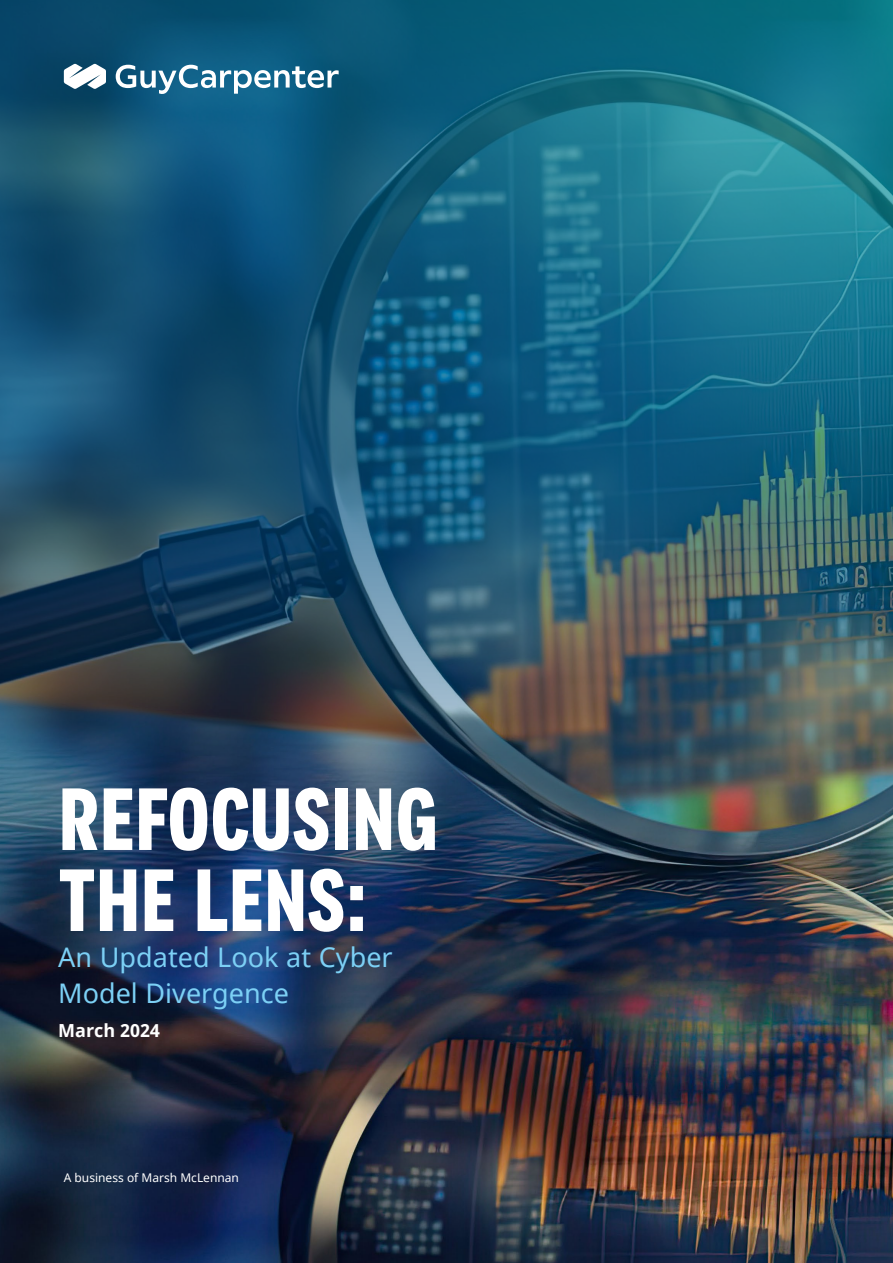
<style>
.page{position:relative;width:893px;height:1263px;background:#fff}
.page>*{position:absolute;margin:0;border:0;box-sizing:border-box;transform-origin:0 0}
.t1{font:700 81px/81px "MMC Display Condensed";color:#fff}
.t2{font:27px/36px "Noto Sans";color:#7cd0f5}
.t3{font:700 18px "Noto Sans";color:#fff}
.t4{font:12px "Noto Sans";color:#fff}
</style>
<div class="page">
<img style="left:0;top:0;width:893px;height:1263px">
<svg style="left:116px;top:65px;width:223px;height:29px"></svg>
<svg style="left:64px;top:64px;width:42px;height:25px"></svg>
<h1 class="t1" style="left:58px;top:779px;width:381px">REFOCUSING<br>THE LENS:</h1>
<p class="t2" style="left:58px;top:940px;width:336px">An Updated Look at Cyber<br>Model Divergence</p>
<p class="t3" style="left:58px;top:1018px;width:103px">March 2024</p>
<p class="t4" style="left:64px;top:1169px;width:177px">A business of Marsh McLennan</p>
</div>
